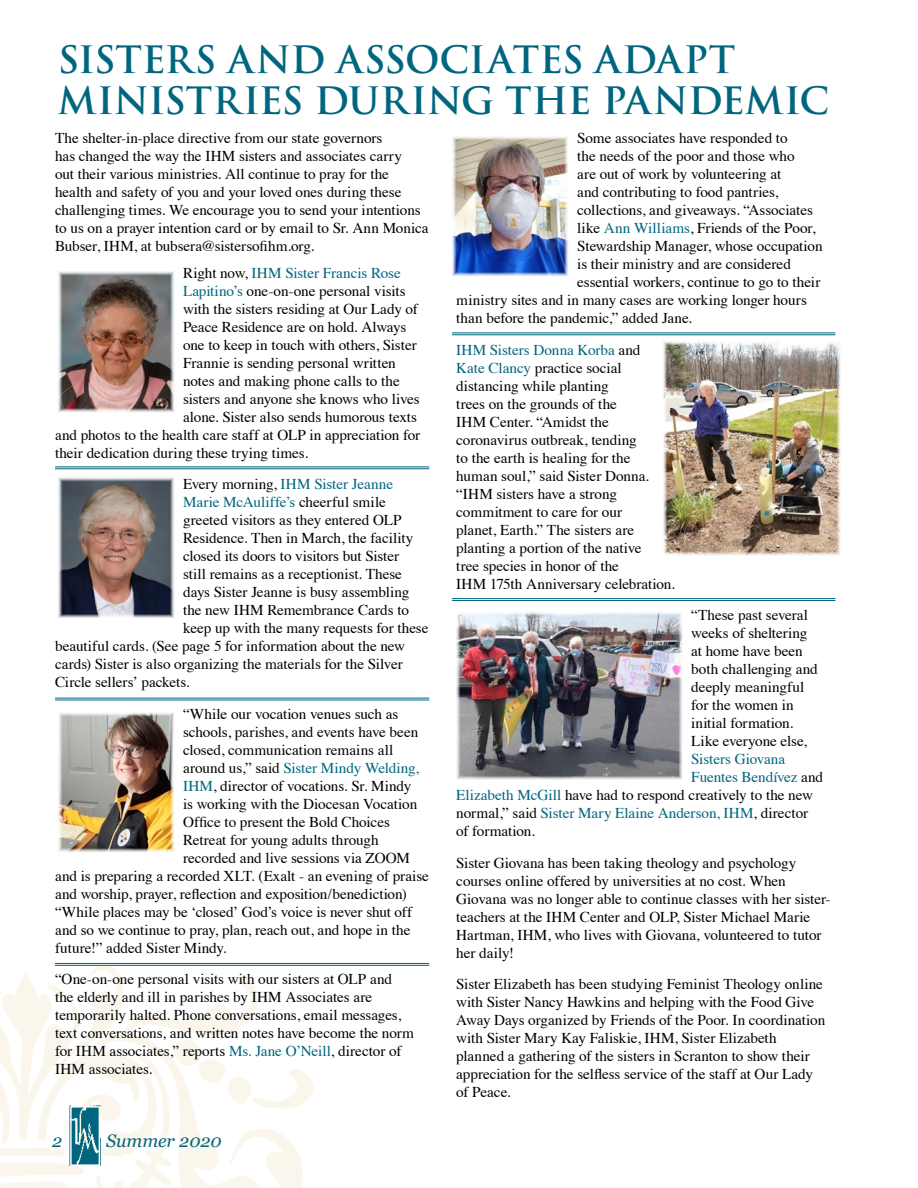
<style>
.page{position:relative;width:918px;height:1188px;background:#fff}
.page>*{position:absolute;margin:0;border:0;box-sizing:border-box;transform-origin:0 0}
.t1{font:700 36.75px/40.5px "Trajan Pro";letter-spacing:-.005em;color:#00657e}
.t2{font:italic 18px "Georgia";color:#00657e}
.t3{font:15px/18px "Times";letter-spacing:-.005em;color:#000}
.t4{font:15px "Times";letter-spacing:-.005em;color:#00657e}
.s1{color:#000}
.s2{color:#00657e}
</style>
<div class="page">
<img style="left:0;top:966px;width:314px;height:222px">
<img style="left:69px;top:1104px;width:34px;height:64px">
<hr style="left:452px;top:333px;width:383px;height:1px;background:#00657e">
<hr style="left:452px;top:335px;width:383px;height:1px;background:#00657e">
<hr style="left:452px;top:598px;width:383px;height:1px;background:#00657e">
<hr style="left:452px;top:600px;width:383px;height:1px;background:#00657e">
<hr style="left:55px;top:963px;width:374px;height:1px;background:#00657e">
<hr style="left:55px;top:965px;width:374px;height:1px;background:#00657e">
<hr style="left:55px;top:698px;width:374px;height:1px;background:#00657e">
<hr style="left:55px;top:700px;width:374px;height:1px;background:#00657e">
<hr style="left:55px;top:467px;width:374px;height:1px;background:#00657e">
<hr style="left:55px;top:469px;width:374px;height:1px;background:#00657e">
<img style="left:58px;top:271px;width:116px;height:141px">
<img style="left:58px;top:477px;width:116px;height:141px">
<img style="left:58px;top:712px;width:116px;height:140px">
<img style="left:452px;top:136px;width:117px;height:140px">
<img style="left:663px;top:341px;width:178px;height:215px">
<img style="left:456px;top:612px;width:227px;height:168px">
<h1 class="t1" style="left:58px;top:40px;width:773px">SISTERS AND ASSOCIATES ADAPT<br>MINISTRIES DURING THE PANDEMIC</h1>
<p class="t3" style="left:55px;top:128px;width:375px">The shelter-in-place directive from our state governors<br>has changed the way the IHM sisters and associates carry<br>out their various ministries. All continue to pray for the health and safety of you and your loved ones during these challenging times. We encourage you to send your intentions to us on a prayer intention card or by email to Sr. Ann Monica Bubser, IHM, at bubsera@sistersofihm.org.</p>
<p class="t4" style="left:183px;top:259px;width:219px"><span class="s1">Right now,</span> IHM Sister Francis Rose</p>
<p class="t3" style="left:183px;top:280px;width:224px"><span class="s2">Lapitino’s</span> one-on-one personal visits</p>
<p class="t3" style="left:183px;top:298px;width:236px">with the sisters residing at Our Lady of</p>
<p class="t3" style="left:183px;top:316px;width:225px">Peace Residence are on hold. Always</p>
<p class="t3" style="left:183px;top:334px;width:235px">one to keep in touch with others, Sister</p>
<p class="t3" style="left:183px;top:352px;width:214px">Frannie is sending personal written</p>
<p class="t3" style="left:183px;top:370px;width:218px">notes and making phone calls to the</p>
<p class="t3" style="left:183px;top:388px;width:238px">sisters and anyone she knows who lives</p>
<p class="t3" style="left:183px;top:406px;width:236px">alone. Sister also sends humorous texts</p>
<p class="t3" style="left:55px;top:424px;width:367px">and photos to the health care staff at OLP in appreciation for</p>
<p class="t3" style="left:55px;top:442px;width:255px">their dedication during these trying times.</p>
<p class="t4" style="left:183px;top:470px;width:212px"><span class="s1">Every morning,</span> IHM Sister Jeanne</p>
<p class="t4" style="left:183px;top:488px;width:204px">Marie McAuliffe’s <span class="s1">cheerful smile</span></p>
<p class="t3" style="left:183px;top:510px;width:220px">greeted visitors as they entered OLP</p>
<p class="t3" style="left:183px;top:528px;width:232px">Residence. Then in March, the facility</p>
<p class="t3" style="left:183px;top:546px;width:218px">closed its doors to visitors but Sister</p>
<p class="t3" style="left:183px;top:564px;width:221px">still remains as a receptionist. These</p>
<p class="t3" style="left:183px;top:582px;width:228px">days Sister Jeanne is busy assembling</p>
<p class="t3" style="left:183px;top:600px;width:228px">the new IHM Remembrance Cards to</p>
<p class="t3" style="left:183px;top:618px;width:247px">keep up with the many requests for these</p>
<p class="t3" style="left:55px;top:636px;width:352px">beautiful cards. (See page 5 for information about the new</p>
<p class="t3" style="left:55px;top:654px;width:349px">cards) Sister is also organizing the materials for the Silver</p>
<p class="t3" style="left:55px;top:672px;width:136px">Circle sellers’ packets.</p>
<p class="t3" style="left:183px;top:703px;width:217px">“While our vocation venues such as</p>
<p class="t3" style="left:183px;top:721px;width:237px">schools, parishes, and events have been</p>
<p class="t3" style="left:183px;top:739px;width:212px">closed, communication remains all</p>
<p class="t4" style="left:183px;top:754px;width:237px"><span class="s1">around us,” said</span> Sister Mindy Welding,</p>
<p class="t3" style="left:183px;top:775px;width:230px"><span class="s2">IHM</span>, director of vocations. Sr. Mindy</p>
<p class="t3" style="left:183px;top:793px;width:236px">is working with the Diocesan Vocation</p>
<p class="t3" style="left:183px;top:811px;width:208px">Office to present the Bold Choices</p>
<p class="t3" style="left:183px;top:829px;width:197px">Retreat for young adults through</p>
<p class="t3" style="left:183px;top:847px;width:229px">recorded and live sessions via ZOOM</p>
<p class="t3" style="left:55px;top:865px;width:376px">and is preparing a recorded XLT. (Exalt - an evening of praise</p>
<p class="t3" style="left:55px;top:883px;width:353px">and worship, prayer, reflection and exposition/benediction)</p>
<p class="t3" style="left:55px;top:901px;width:359px">“While places may be ‘closed’ God’s voice is never shut off</p>
<p class="t3" style="left:55px;top:919px;width:357px">and so we continue to pray, plan, reach out, and hope in the</p>
<p class="t3" style="left:55px;top:937px;width:173px">future!” added Sister Mindy.</p>
<p class="t3" style="left:55px;top:969px;width:361px">“One-on-one personal visits with our sisters at OLP and the elderly and ill in parishes by IHM Associates are temporarily halted. Phone conversations, email messages, text conversations, and written notes have become the norm for IHM associates,” reports <span class="s2">Ms. Jane O’Neill</span>, director of IHM associates.</p>
<p class="t2" style="left:52px;top:1131px;width:12px">2</p>
<p class="t2" style="left:106px;top:1131px;width:117px">Summer 2020</p>
<p class="t3" style="left:577px;top:128px;width:212px">Some associates have responded to</p>
<p class="t3" style="left:577px;top:146px;width:219px">the needs of the poor and those who</p>
<p class="t3" style="left:577px;top:164px;width:206px">are out of work by volunteering at</p>
<p class="t3" style="left:577px;top:182px;width:203px">and contributing to food pantries,</p>
<p class="t3" style="left:577px;top:200px;width:237px">collections, and giveaways. “Associates</p>
<p class="t3" style="left:577px;top:218px;width:240px">like <span class="s2">Ann Williams</span>, Friends of the Poor,</p>
<p class="t3" style="left:577px;top:236px;width:247px">Stewardship Manager, whose occupation</p>
<p class="t3" style="left:577px;top:254px;width:215px">is their ministry and are considered</p>
<p class="t3" style="left:577px;top:272px;width:245px">essential workers, continue to go to their</p>
<p class="t3" style="left:456px;top:290px;width:352px">ministry sites and in many cases are working longer hours</p>
<p class="t3" style="left:456px;top:308px;width:237px">than before the pandemic,” added Jane.</p>
<p class="t3" style="left:456px;top:339px;width:220px"><span class="s2">IHM Sisters Donna Korba</span> and<br><span class="s2">Kate Clancy</span> practice social distancing while planting<br>trees on the grounds of the<br>IHM Center. “Amidst the coronavirus outbreak, tending<br>to the earth is healing for the human soul,” said Sister Donna. “IHM sisters have a strong commitment to care for our<br>planet, Earth.” The sisters are planting a portion of the native<br>tree species in honor of the<br>IHM 175th Anniversary celebration.</p>
<p class="t3" style="left:691px;top:605px;width:128px">“These past several weeks of sheltering at home have been both challenging and deeply meaningful for the women in initial formation.<br>Like everyone else,</p>
<p class="t4" style="left:691px;top:745px;width:95px">Sisters Giovana</p>
<p class="t4" style="left:691px;top:763px;width:133px">Fuentes Bendívez <span class="s1">and</span></p>
<p class="t3" style="left:456px;top:785px;width:358px"><span class="s2">Elizabeth McGill</span> have had to respond creatively to the new</p>
<p class="t4" style="left:456px;top:799px;width:353px"><span class="s1">normal,” said</span> Sister Mary Elaine Anderson, IHM<span class="s1">, director</span></p>
<p class="t3" style="left:456px;top:821px;width:80px">of formation.</p>
<p class="t3" style="left:456px;top:852px;width:376px">Sister Giovana has been taking theology and psychology courses online offered by universities at no cost. When Giovana was no longer able to continue classes with her sister&shy;teachers at the IHM Center and OLP, Sister Michael Marie Hartman, IHM, who lives with Giovana, volunteered to tutor her daily!</p>
<p class="t3" style="left:456px;top:974px;width:371px">Sister Elizabeth has been studying Feminist Theology online with Sister Nancy Hawkins and helping with the Food Give Away Days organized by Friends of the Poor. In coordination with Sister Mary Kay Faliskie, IHM, Sister Elizabeth planned a gathering of the sisters in Scranton to show their appreciation for the selfless service of the staff at Our Lady of Peace.</p>
</div>
